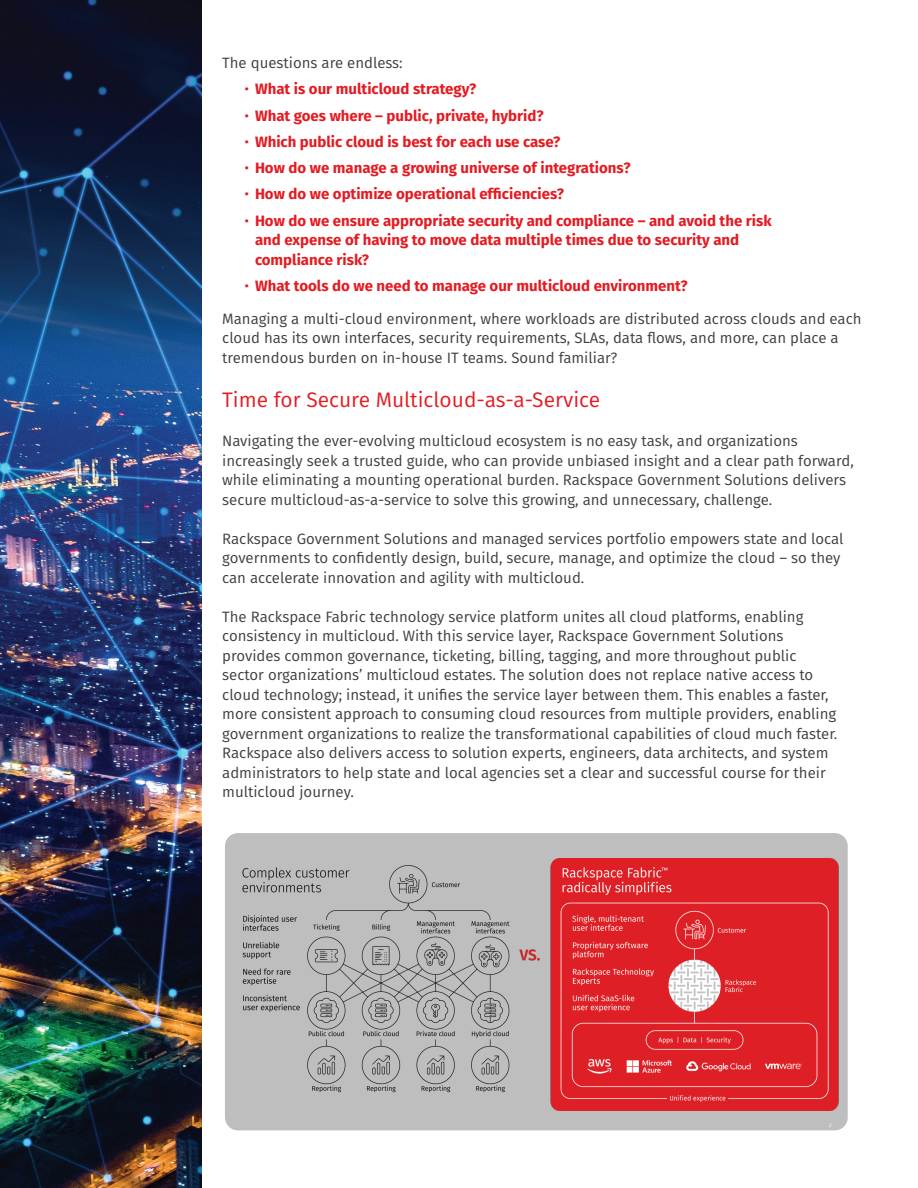
<style>
.page{position:relative;width:918px;height:1188px;background:#fff}
.page>*{position:absolute;margin:0;border:0;box-sizing:border-box;transform-origin:0 0}
.t1{font:21px "Fira Sans";color:#e41b22}
.t2{font:15px/19.5px "Fira Sans";color:#3e3e3f}
.t3{font:700 15px/19.5px "Fira Sans";color:#e41b22}
.t4{font:4.65px "Arial";color:#fff}
.s1{font-weight:400}
</style>
<div class="page">
<img style="left:0;top:0;width:202px;height:1188px">
<div style="left:225px;top:833px;width:623px;height:297px;background:#bfbebe;border-radius:13px"></div>
<img style="left:242px;top:858px;width:597px;height:253px">
<p class="t2" style="left:222px;top:53px;width:182px">The questions are endless:</p>
<p class="t3" style="left:244px;top:78px;width:233px"><span class="s1">•</span> What is our multicloud strategy?</p>
<p class="t3" style="left:244px;top:104px;width:301px"><span class="s1">•</span> What goes where – public, private, hybrid?</p>
<p class="t3" style="left:244px;top:131px;width:317px"><span class="s1">•</span> Which public cloud is best for each use case?</p>
<p class="t3" style="left:244px;top:157px;width:388px"><span class="s1">•</span> How do we manage a growing universe of integrations?</p>
<p class="t3" style="left:244px;top:183px;width:321px"><span class="s1">•</span> How do we optimize operational efficiencies?</p>
<p class="t3" style="left:255px;top:209px;width:518px;text-indent:-10px"><span class="s1">•</span> How do we ensure appropriate security and compliance – and avoid the risk and expense of having to move data multiple times due to security and compliance risk?</p>
<p class="t3" style="left:244px;top:275px;width:445px"><span class="s1">•</span> What tools do we need to manage our multicloud environment?</p>
<p class="t2" style="left:222px;top:308px;width:641px">Managing a multi-cloud environment, where workloads are distributed across clouds and each cloud has its own interfaces, security requirements, SLAs, data flows, and more, can place a tremendous burden on in-house IT teams. Sound familiar?</p>
<h1 class="t1" style="left:222px;top:385px;width:380px">Time for Secure Multicloud-as-a-Service</h1>
<p class="t2" style="left:222px;top:431px;width:633px">Navigating the ever-evolving multicloud ecosystem is no easy task, and organizations increasingly seek a trusted guide, who can provide unbiased insight and a clear path forward, while eliminating a mounting operational burden. Rackspace Government Solutions delivers secure multicloud-as-a-service to solve this growing, and unnecessary, challenge.</p>
<p class="t2" style="left:222px;top:529px;width:623px">Rackspace Government Solutions and managed services portfolio empowers state and local governments to confidently design, build, secure, manage, and optimize the cloud – so they can accelerate innovation and agility with multicloud.</p>
<p class="t2" style="left:222px;top:607px;width:617px">The Rackspace Fabric technology service platform unites all cloud platforms, enabling consistency in multicloud. With this service layer, Rackspace Government Solutions provides common governance, ticketing, billing, tagging, and more throughout public sector organizations’ multicloud estates. The solution does not replace native access to cloud technology; instead, it unifies the service layer between them. This enables a faster, more consistent approach to consuming cloud resources from multiple providers, enabling government organizations to realize the transformational capabilities of cloud much faster.<br>Rackspace also delivers access to solution experts, engineers, data architects, and system administrators to help state and local agencies set a clear and successful course for their multicloud journey.</p>
<p class="t4" style="left:829px;top:1122px;width:4px">2</p>
</div>
